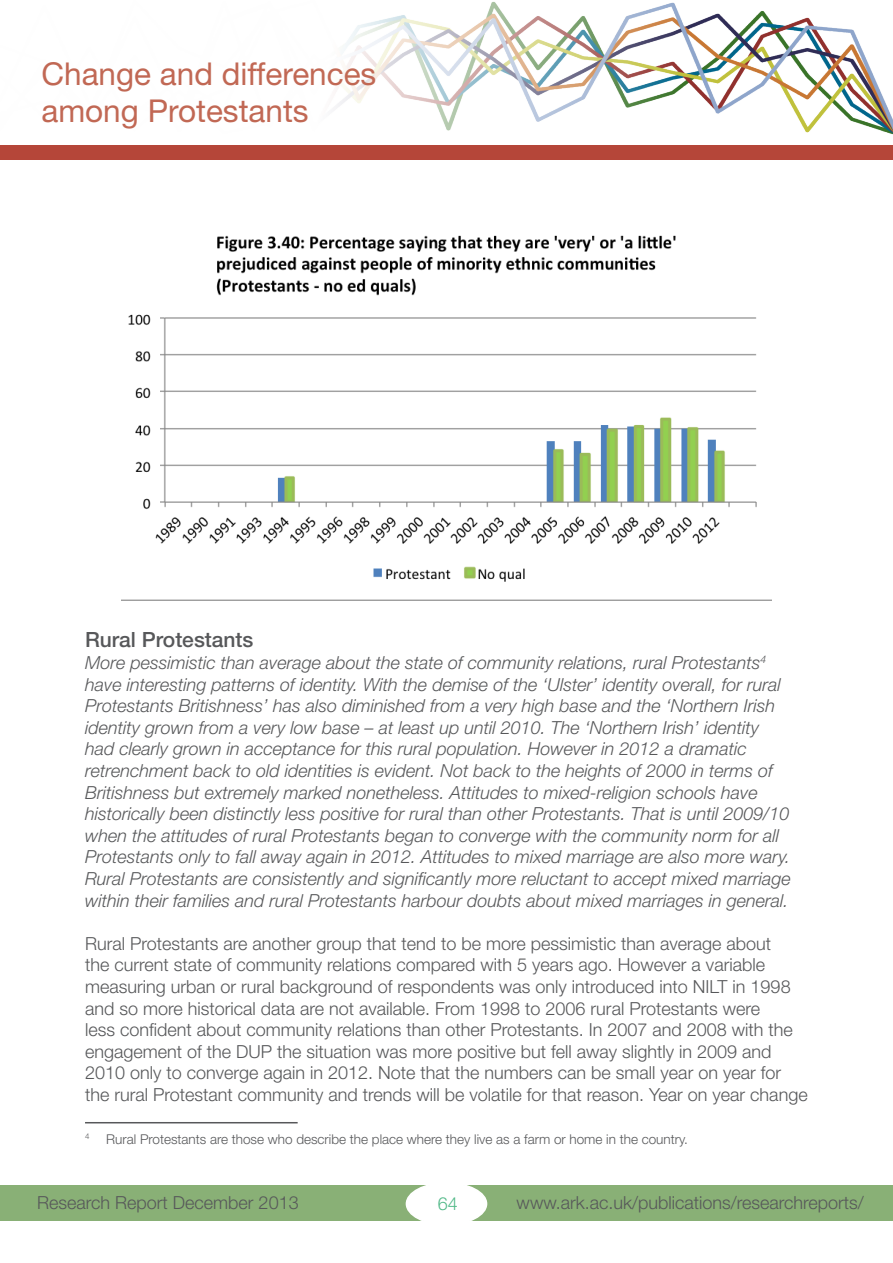
<style>
.page{position:relative;width:893px;height:1263px;background:#fff}
.page>*{position:absolute;margin:0;border:0;box-sizing:border-box;transform-origin:0 0}
.t1{font:31.5px/37.8px "Helvetica Neue";color:#c16854}
.t2{font:500 21px "Helvetica Neue";color:#57585a}
.t3{font:italic 300 18px/21.6px "Helvetica Neue";color:#57585a}
.t4{font:300 18px/21.6px "Helvetica Neue";color:#57585a}
.t5{font:300 18px "Helvetica Neue";color:#52b988}
.t6{font:300 13.5px "Helvetica Neue";color:#57585a}
.t7{font:300 7.8px "Helvetica Neue";color:#57585a}
</style>
<div class="page">
<img style="left:336px;top:2px;width:557px;height:133px">
<div style="left:0;top:1185px;width:893px;height:36px;background:#89b076"></div>
<div style="left:406px;top:1183px;width:81px;height:42px;background:#fff;border-radius:50%"></div>
<div style="left:406px;top:1182px;width:81px;height:43px;border:2px solid #fff;border-radius:50%"></div>
<div style="left:0;top:145px;width:893px;height:15px;background:#b54639"></div>
<img style="left:122px;top:235px;width:649px;height:366px">
<hr style="left:85px;top:1122px;width:213px;height:1px;background:#57585a">
<h1 class="t1" style="left:41px;top:54px;width:336px">Change and differences among Protestants</h1>
<p class="t2" style="left:85px;top:627px;width:170px">Rural Protestants</p>
<p class="t3" style="left:85px;top:651px;width:707px">More pessimistic than average about the state of community relations, rural Protestants<sup>4 </sup>have interesting patterns of identity. With the demise of the ‘Ulster’ identity overall, for rural Protestants Britishness’ has also diminished from a very high base and the ‘Northern Irish identity grown from a very low base – at least up until 2010. The ‘Northern Irish’ identity had clearly grown in acceptance for this rural population. However in 2012 a dramatic retrenchment back to old identities is evident. Not back to the heights of 2000 in terms of Britishness but extremely marked nonetheless. Attitudes to mixed-religion schools have historically been distinctly less positive for rural than other Protestants. That is until 2009/10 when the attitudes of rural Protestants began to converge with the community norm for all Protestants only to fall away again in 2012. Attitudes to mixed marriage are also more wary.<br>Rural Protestants are consistently and significantly more reluctant to accept mixed marriage within their families and rural Protestants harbour doubts about mixed marriages in general.</p>
<p class="t4" style="left:85px;top:932px;width:724px">Rural Protestants are another group that tend to be more pessimistic than average about<br>the current state of community relations compared with 5 years ago. However a variable measuring urban or rural background of respondents was only introduced into NILT in 1998 and so more historical data are not available. From 1998 to 2006 rural Protestants were<br>less confident about community relations than other Protestants. In 2007 and 2008 with the engagement of the DUP the situation was more positive but fell away slightly in 2009 and 2010 only to converge again in 2012. Note that the numbers can be small year on year for the rural Protestant community and trends will be volatile for that reason. Year on year change</p>
<p class="t7" style="left:85px;top:1132px;width:6px">4</p>
<p class="t6" style="left:106px;top:1131px;width:583px">Rural Protestants are those who describe the place where they live as a farm or home in the country.</p>
<p class="t4" style="left:37px;top:1191px;width:263px">Research Report December 2013</p>
<p class="t5" style="left:438px;top:1193px;width:22px">64</p>
<p class="t4" style="left:517px;top:1191px;width:349px">www.ark.ac.uk/publications/researchreports/</p>
</div>
